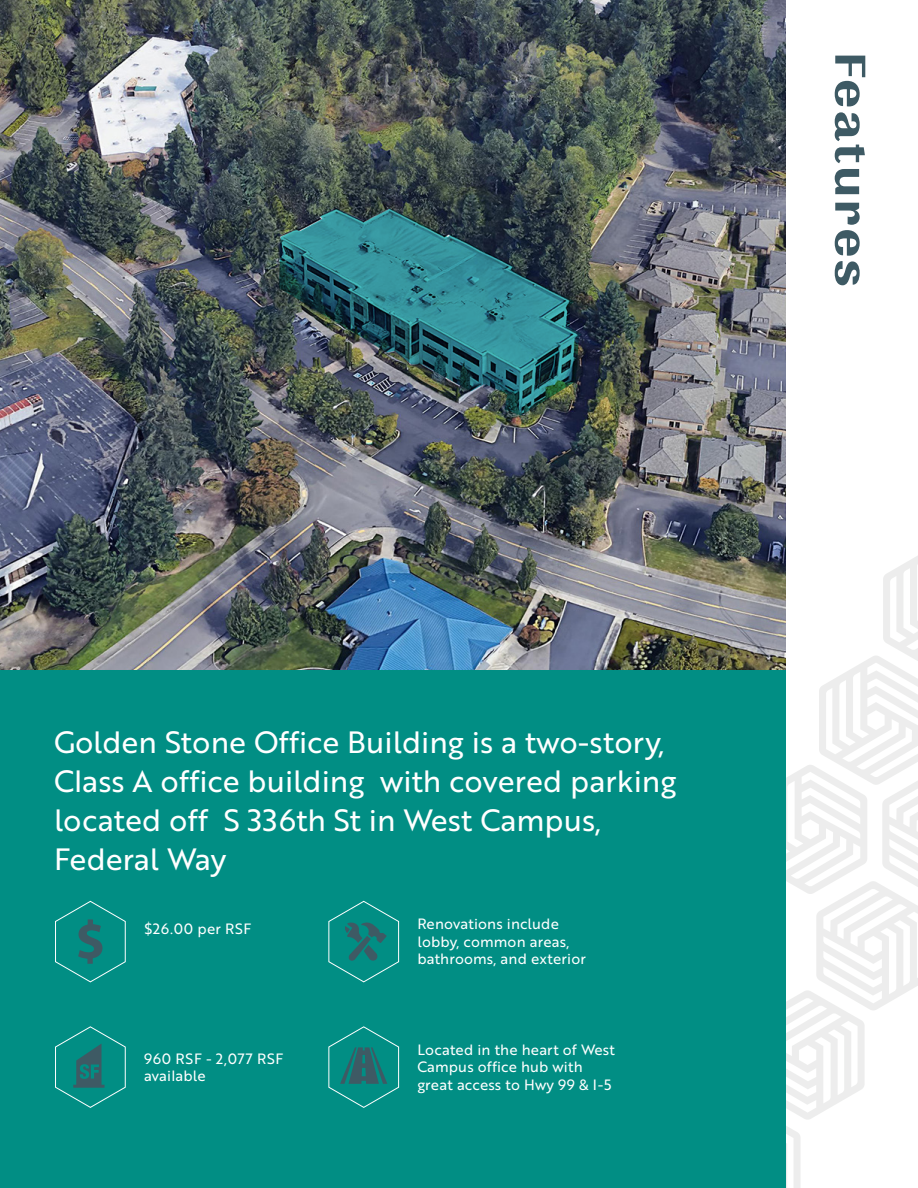
<style>
.page{position:relative;width:918px;height:1188px;background:#fff}
.page>*{position:absolute;margin:0;border:0;box-sizing:border-box;transform-origin:0 0}
.t1{font:500 51px "Quilon";letter-spacing:.04em;color:#3e5a64}
.t2{font:30px/39px "Brother 1816 Regular";color:#fff}
.t3{font:14.55px/17.4px "Brother 1816 Regular";letter-spacing:.01em;color:#fff}
.t4{font:14.55px/17.4px "Brother 1816 Regular";letter-spacing:.03em;color:#fff}
.t5{font:14.55px "Brother 1816 Regular";letter-spacing:.05em;color:#fff}
</style>
<div class="page">
<svg style="left:786px;top:556px;width:132px;height:632px"></svg>
<div style="left:0;top:670px;width:786px;height:518px;background:#018e84"></div>
<img style="left:0;top:0;width:786px;height:670px">
<svg style="left:55px;top:900px;width:71px;height:83px"></svg>
<svg style="left:328px;top:900px;width:72px;height:83px"></svg>
<svg style="left:328px;top:1026px;width:72px;height:82px"></svg>
<svg style="left:55px;top:1026px;width:71px;height:82px"></svg>
<img style="left:279px;top:208px;width:303px;height:208px">
<p class="t1" style="left:877px;top:52px;width:236px;rotate:90deg">Features</p>
<p class="t2" style="left:54px;top:721px;width:624px">Golden Stone Office Building is a two-story, Class A office building with covered parking located off S 336th St in West Campus, Federal Way</p>
<p class="t5" style="left:144px;top:918px;width:109px">$26.00 per RSF</p>
<p class="t3" style="left:417px;top:915px;width:170px">Renovations include lobby, common areas, bathrooms, and exterior</p>
<p class="t4" style="left:144px;top:1049px;width:141px">960 RSF - 2,077 RSF available</p>
<p class="t3" style="left:417px;top:1040px;width:199px">Located in the heart of West<br>Campus office hub with great access to Hwy 99 &amp; I-5</p>
</div>
